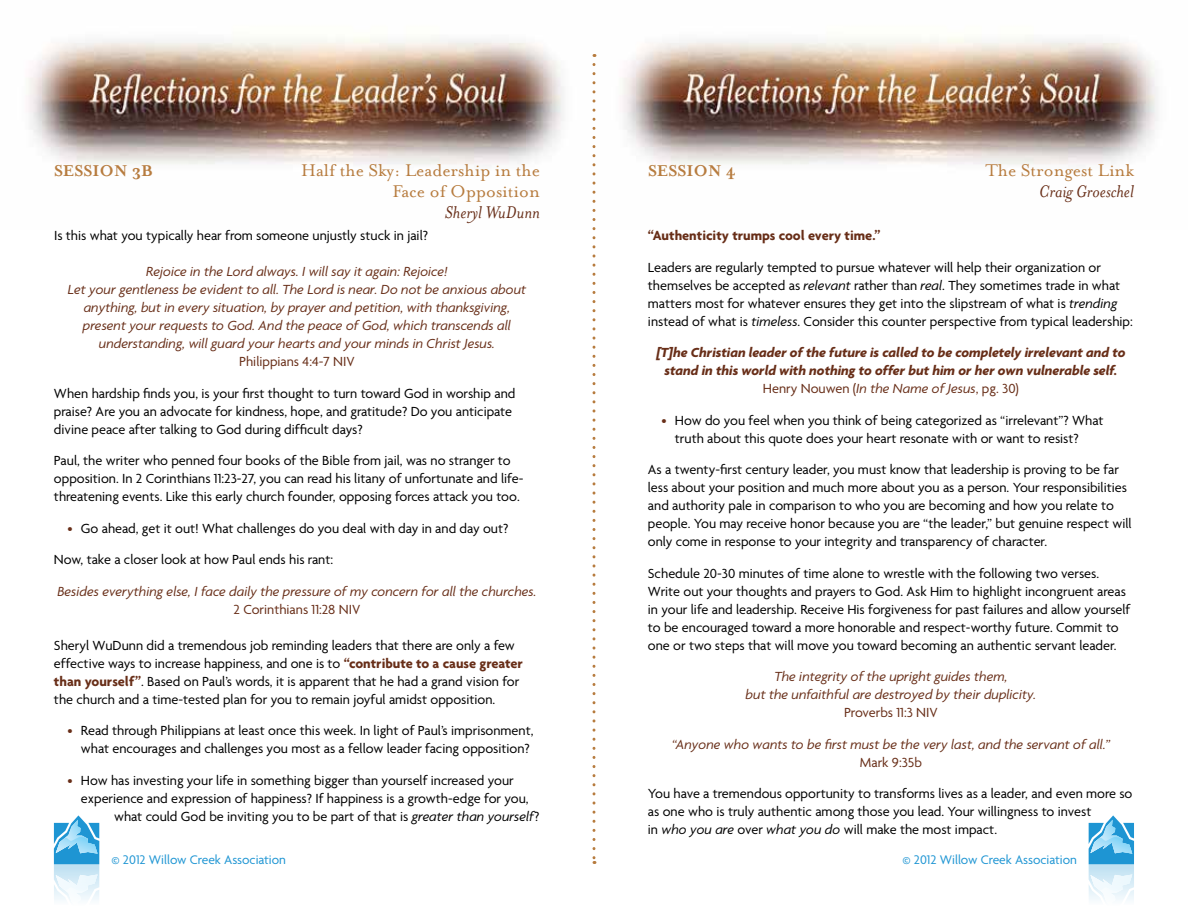
<style>
.page{position:relative;width:1188px;height:918px;background:#fff}
.page>*{position:absolute;margin:0;border:0;box-sizing:border-box;transform-origin:0 0}
.t1{font:19.5px/21px "Mrs Eaves Roman";color:#b77c3f;text-align:right}
.t2{font:italic 19.5px "Mrs Eaves";color:#682e18}
.t3{font:700 18px "Mrs Eaves";color:#b77c3f}
.t4{font:14.25px/18px "Agenda";color:#000}
.t5{font:italic 14.25px/18px "Agenda";color:#682e18;text-align:center}
.t6{font:italic 700 14.25px/18px "Agenda";color:#682e18;text-align:center}
.t7{font:14.25px "Agenda";color:#682e18}
.t8{font:700 14.25px "Agenda";color:#682e18}
.t9{font:13.5px "Agenda";color:#1e95d3}
.s1{color:#682e18}
.s2{font-weight:700;color:#682e18}
.s3{font-style:italic}
.s4{font-weight:400;font-style:normal}
.s5{font-weight:400}
</style>
<div class="page">
<img style="left:28px;top:37px;width:1130px;height:129px">
<svg style="left:592px;top:64px;width:4px;height:800px"></svg>
<svg style="left:54px;top:815px;width:45px;height:85px"></svg>
<svg style="left:1089px;top:815px;width:45px;height:85px"></svg>
<p class="t3" style="left:54px;top:161px;width:100px">SESSION 3B</p>
<h1 class="t1" style="left:301px;top:160px;width:240px">Half the Sky: Leadership in the<br>Face of Opposition</h1>
<h1 class="t2" style="left:445px;top:202px;width:97px">Sheryl WuDunn</h1>
<p class="t4" style="left:54px;top:227px;width:376px">Is this what you typically hear from someone unjustly stuck in jail?</p>
<p class="t5" style="left:68px;top:263px;width:460px">Rejoice in the Lord always. I will say it again: Rejoice!<br>Let your gentleness be evident to all. The Lord is near. Do not be anxious about anything, but in every situation, by prayer and petition, with thanksgiving, present your requests to God. And the peace of God, which transcends all understanding, will guard your hearts and your minds in Christ Jesus.</p>
<p class="t7" style="left:239px;top:353px;width:117px">Philippians 4:4-7 NIV</p>
<p class="t4" style="left:54px;top:384px;width:463px">When hardship finds you, is your first thought to turn toward God in worship and praise? Are you an advocate for kindness, hope, and gratitude? Do you anticipate divine peace after talking to God during difficult days?</p>
<p class="t4" style="left:54px;top:452px;width:471px">Paul, the writer who penned four books of the Bible from jail, was no stranger to opposition. In 2 Corinthians 11:23-27, you can read his litany of unfortunate and life&shy;threatening events. Like this early church founder, opposing forces attack you too.</p>
<p class="t4" style="left:67px;top:519px;width:443px"><span class="s1">•</span> Go ahead, get it out! What challenges do you deal with day in and day out?</p>
<p class="t4" style="left:54px;top:551px;width:281px">Now, take a closer look at how Paul ends his rant:</p>
<p class="t5" style="left:57px;top:582px;width:481px">Besides everything else, I face daily the pressure of my concern for all the churches.</p>
<p class="t7" style="left:234px;top:601px;width:128px">2 Corinthians 11:28 NIV</p>
<p class="t4" style="left:54px;top:636px;width:470px">Sheryl WuDunn did a tremendous job reminding leaders that there are only a few effective ways to increase happiness, and one is to <span class="s2">“contribute to a cause greater than yourself”</span>. Based on Paul’s words, it is apparent that he had a grand vision for the church and a time-tested plan for you to remain joyful amidst opposition.</p>
<p class="t4" style="left:67px;top:722px;width:468px;text-align:right"><span class="s1">•</span> Read through Philippians at least once this week. In light of Paul’s imprisonment, what encourages and challenges you most as a fellow leader facing opposition?</p>
<p class="t4" style="left:67px;top:771px;width:448px"><span class="s1">•</span> How has investing your life in something bigger than yourself increased your</p>
<p class="t4" style="left:81px;top:789px;width:449px">experience and expression of happiness? If happiness is a growth-edge for you,</p>
<p class="t4" style="left:114px;top:807px;width:427px">what could God be inviting you to be part of that is <span class="s3">greater than yourself</span>?</p>
<p class="t3" style="left:648px;top:161px;width:89px">SESSION 4</p>
<h1 class="t1" style="left:985px;top:160px;width:150px">The Strongest Link</h1>
<h1 class="t2" style="left:1039px;top:181px;width:97px">Craig Groeschel</h1>
<p class="t8" style="left:648px;top:227px;width:234px">“Authenticity trumps cool every time.”</p>
<p class="t4" style="left:648px;top:258px;width:486px">Leaders are regularly tempted to pursue whatever will help their organization or themselves be accepted as <span class="s3">relevant</span> rather than <span class="s3">real</span>. They sometimes trade in what matters most for whatever ensures they get into the slipstream of what is <span class="s3">trending </span>instead of what is <span class="s3">timeless</span>. Consider this counter perspective from typical leadership:</p>
<p class="t6" style="left:656px;top:343px;width:471px">[T]he Christian leader of the future is called to be completely irrelevant and to stand in this world with nothing to offer but him or her own vulnerable self.<br><span class="s4">Henry Nouwen (</span><span class="s5">In the Name of Jesus</span><span class="s4">, pg. 30)</span></p>
<p class="t4" style="left:675px;top:411px;width:430px;text-indent:-13px"><span class="s1">•</span> How do you feel when you think of being categorized as “irrelevant”? What truth about this quote does your heart resonate with or want to resist?</p>
<p class="t4" style="left:648px;top:461px;width:485px">As a twenty-first century leader, you must know that leadership is proving to be far less about your position and much more about you as a person. Your responsibilities and authority pale in comparison to who you are becoming and how you relate to people. You may receive honor because you are “the leader,” but genuine respect will only come in response to your integrity and transparency of character.</p>
<p class="t4" style="left:648px;top:564px;width:484px">Schedule 20-30 minutes of time alone to wrestle with the following two verses.<br>Write out your thoughts and prayers to God. Ask Him to highlight incongruent areas in your life and leadership. Receive His forgiveness for past failures and allow yourself to be encouraged toward a more honorable and respect-worthy future. Commit to one or two steps that will move you toward becoming an authentic servant leader.</p>
<p class="t5" style="left:746px;top:668px;width:292px">The integrity of the upright guides them,<br>but the unfaithful are destroyed by their duplicity.</p>
<p class="t7" style="left:844px;top:704px;width:95px">Proverbs 11:3 NIV</p>
<p class="t5" style="left:672px;top:735px;width:440px">“Anyone who wants to be first must be the very last, and the servant of all.”</p>
<p class="t7" style="left:860px;top:754px;width:64px">Mark 9:35b</p>
<p class="t4" style="left:648px;top:785px;width:486px">You have a tremendous opportunity to transforms lives as a leader, and even more so as one who is truly authentic among those you lead. Your willingness to invest<br>in <span class="s3">who you are</span> over <span class="s3">what you do</span> will make the most impact.</p>
<p class="t9" style="left:112px;top:852px;width:176px">© 2012 Willow Creek Association</p>
<p class="t9" style="left:903px;top:852px;width:176px">© 2012 Willow Creek Association</p>
</div>
